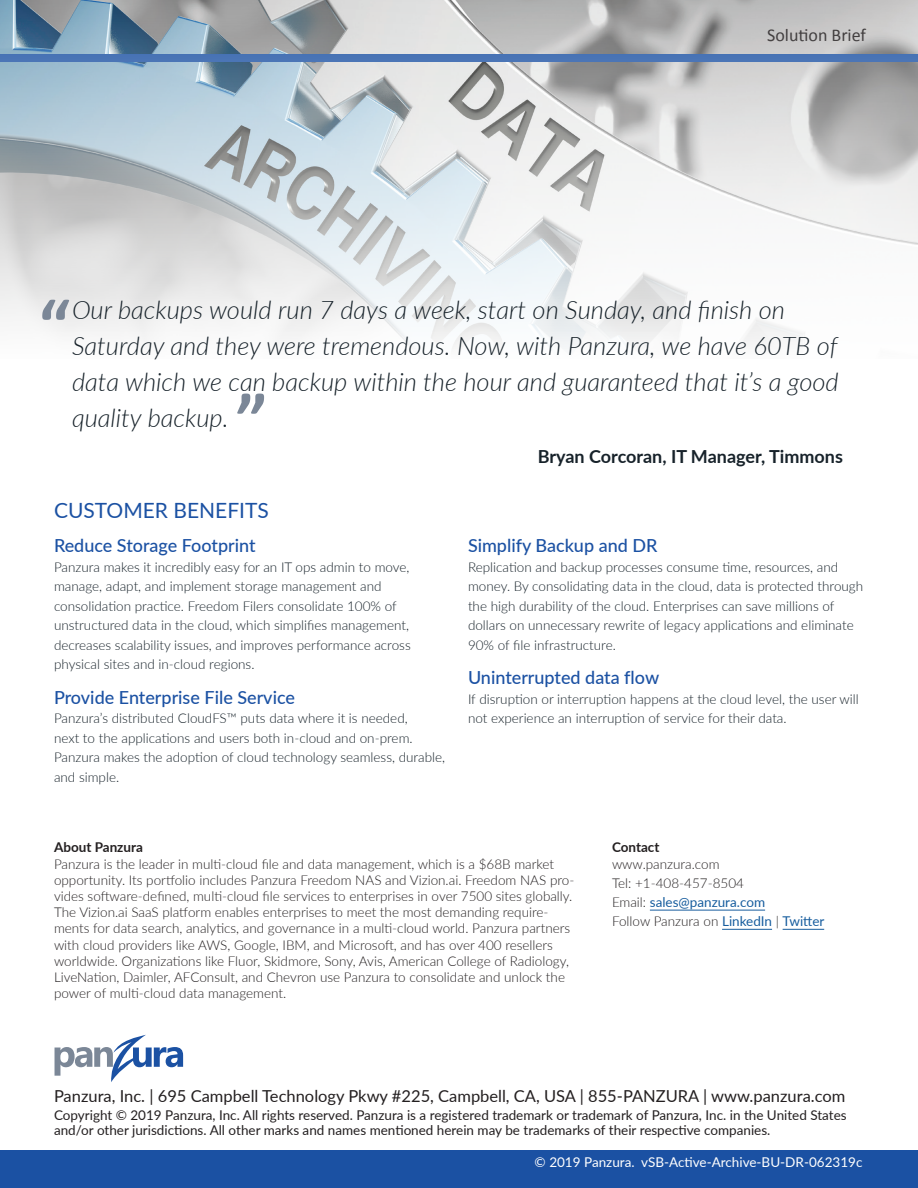
<style>
.page{position:relative;width:918px;height:1188px;background:#fff}
.page>*{position:absolute;margin:0;border:0;box-sizing:border-box;transform-origin:0 0}
.t1{font:700 72px "Calibri";color:#7b8797}
.t2{font:italic 300 25.5px/36px "Lato";color:#17222a}
.t3{font:21px "Lato";color:#1b51a3}
.t4{font:500 18px "Lato";color:#1b51a3}
.t5{font:700 18px "Lato";color:#17222a}
.t6{font:18px "Calibri";color:#231f20}
.t7{font:16.5px "Lato";color:#231f20}
.t8{font:300 13.5px/19.5px "Lato";color:#17222a}
.t9{font:300 13.5px/16.2px "Lato";color:#231f20}
.t10{font:13.5px/15px "Lato";color:#231f20}
.t11{font:13.5px "Lato";color:#fff}
.t12{font:700 13.5px "Lato";color:#231f20}
.s1{font-weight:400;color:#175d9e}
</style>
<div class="page">
<svg style="left:0;top:0;width:918px;height:349px"></svg>
<div style="left:0;top:1150px;width:918px;height:38px;background:#1b51a3"></div>
<svg style="left:55px;top:1035px;width:128px;height:47px"></svg>
<hr style="left:650px;top:910px;width:115px;height:1px;background:#175d9e">
<hr style="left:722px;top:929px;width:50px;height:1px;background:#175d9e">
<hr style="left:783px;top:929px;width:41px;height:1px;background:#175d9e">
<h3 class="t6" style="left:767px;top:23px;width:100px">Solution Brief</h3>
<h1 class="t1" style="left:39px;top:279px;width:33px">“</h1>
<h2 class="t2" style="left:72px;top:291px;width:768px">Our backups would run 7 days a week, start on Sunday, and finish on Saturday and they were tremendous. Now, with Panzura, we have 60TB of data which we can backup within the hour and guaranteed that it’s a good quality backup.</h2>
<h3 class="t5" style="left:538px;top:444px;width:307px">Bryan Corcoran, IT Manager, Timmons</h3>
<h1 class="t1" style="left:236px;top:373px;width:33px">”</h1>
<h3 class="t3" style="left:54px;top:495px;width:216px">CUSTOMER BENEFITS</h3>
<h3 class="t4" style="left:54px;top:533px;width:203px">Reduce Storage Footprint</h3>
<p class="t8" style="left:54px;top:557px;width:358px">Panzura makes it incredibly easy for an IT ops admin to move, manage, adapt, and implement storage management and consolidation practice. Freedom Filers consolidate 100% of unstructured data in the cloud, which simplifies management, decreases scalability issues, and improves performance across physical sites and in-cloud regions.</p>
<h3 class="t4" style="left:54px;top:684px;width:243px">Provide Enterprise File Service</h3>
<p class="t8" style="left:54px;top:708px;width:393px">Panzura’s distributed CloudFS™ puts data where it is needed,<br>next to the applications and users both in-cloud and on-prem.<br>Panzura makes the adoption of cloud technology seamless, durable, and simple.</p>
<h3 class="t4" style="left:468px;top:533px;width:191px">Simplify Backup and DR</h3>
<p class="t8" style="left:468px;top:557px;width:397px">Replication and backup processes consume time, resources, and money. By consolidating data in the cloud, data is protected through the high durability of the cloud. Enterprises can save millions of dollars on unnecessary rewrite of legacy applications and eliminate 90% of file infrastructure.</p>
<h3 class="t4" style="left:468px;top:665px;width:193px">Uninterrupted data flow</h3>
<p class="t8" style="left:468px;top:689px;width:392px">If disruption or interruption happens at the cloud level, the user will not experience an interruption of service for their data.</p>
<p class="t12" style="left:54px;top:838px;width:90px">About Panzura</p>
<p class="t9" style="left:54px;top:855px;width:522px">Panzura is the leader in multi-cloud file and data management, which is a $68B market opportunity. Its portfolio includes Panzura Freedom NAS and Vizion.ai. Freedom NAS pro&shy;vides software-defined, multi-cloud file services to enterprises in over 7500 sites globally.<br>The Vizion.ai SaaS platform enables enterprises to meet the most demanding require&shy;ments for data search, analytics, and governance in a multi-cloud world. Panzura partners with cloud providers like AWS, Google, IBM, and Microsoft, and has over 400 resellers worldwide. Organizations like Fluor, Skidmore, Sony, Avis, American College of Radiology, LiveNation, Daimler, AFConsult, and Chevron use Panzura to consolidate and unlock the power of multi-cloud data management.</p>
<p class="t12" style="left:612px;top:838px;width:49px">Contact</p>
<p class="t9" style="left:612px;top:854px;width:214px;line-height:19.2px">www.panzura.com<br>Tel: +1-408-457-8504<br>Email: <span class="s1">sales@panzura.com<br></span>Follow Panzura on <span class="s1">LinkedIn</span> | <span class="s1">Twitter</span></p>
<p class="t7" style="left:54px;top:1085px;width:793px">Panzura, Inc. | 695 Campbell Technology Pkwy #225, Campbell, CA, USA | 855-PANZURA | www.panzura.com</p>
<p class="t10" style="left:54px;top:1107px;width:794px">Copyright © 2019 Panzura, Inc. All rights reserved. Panzura is a registered trademark or trademark of Panzura, Inc. in the United States and/or other jurisdictions. All other marks and names mentioned herein may be trademarks of their respective companies.</p>
<p class="t11" style="left:535px;top:1153px;width:329px">© 2019 Panzura. vSB-Active-Archive-BU-DR-062319c</p>
</div>
